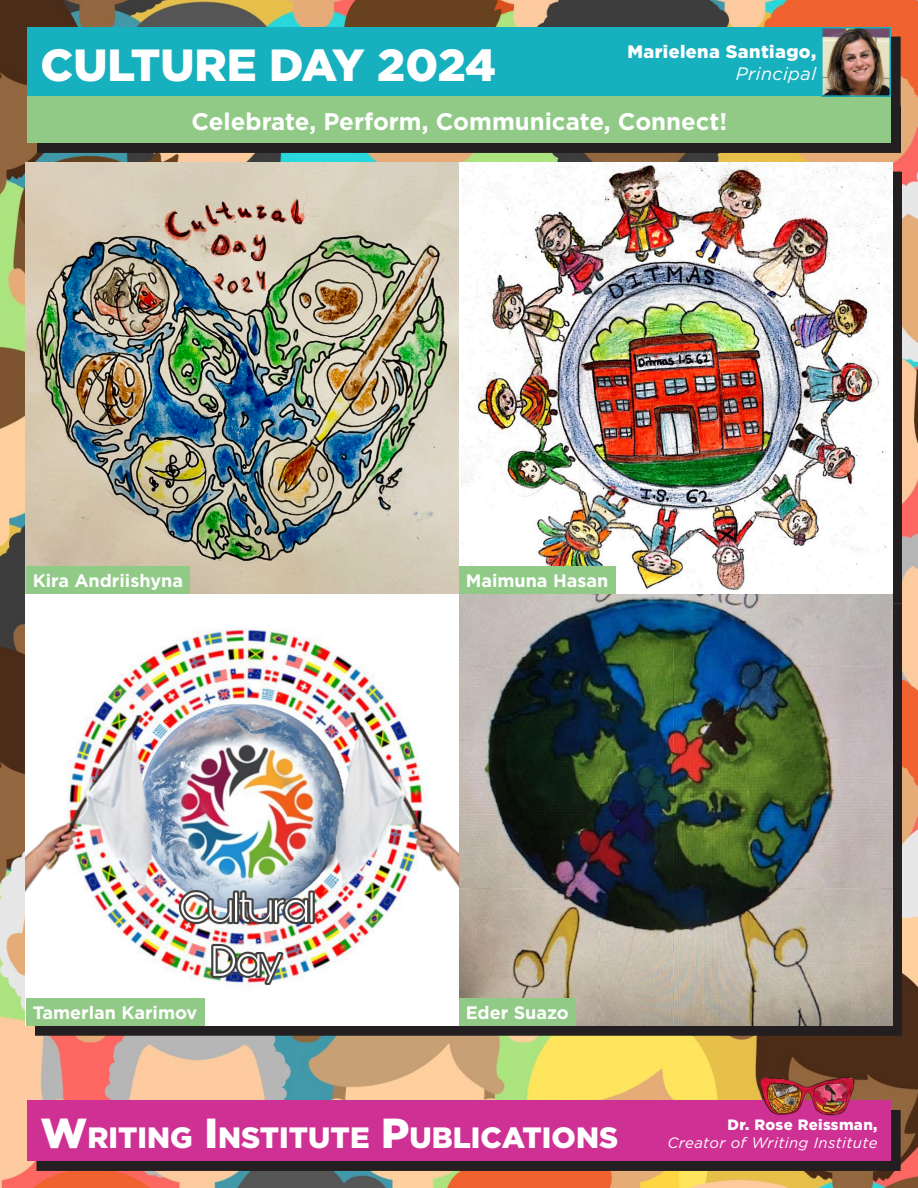
<style>
.page{position:relative;width:918px;height:1188px;background:#fff}
.page>*{position:absolute;margin:0;border:0;box-sizing:border-box;transform-origin:0 0}
.t1{font:900 45px "Gotham";color:#fff}
.t2{font:900 29.4px "Gotham";color:#fff}
.t3{font:700 24px "Gotham";color:#fff}
.t4{font:700 18px "Gotham";color:#fff}
.t5{font:900 18px/21.6px "Gotham";letter-spacing:.025em;color:#fff;text-align:right}
.t6{font:italic 15px "Gotham";letter-spacing:.025em;color:#fff}
.t7{font:900 15px "Gotham";letter-spacing:.025em;color:#fff}
.s1{font-weight:400;font-style:italic}
.s2{font-size:42px}
</style>
<div class="page">
<img style="left:0;top:0;width:918px;height:1188px">
<div style="left:27px;top:27px;width:864px;height:71px;background:#17b0be"></div>
<div style="left:36px;top:1110px;width:865px;height:61px;background:#231f20"></div>
<div style="left:27px;top:1100px;width:864px;height:61px;background:#cf3094"></div>
<div style="left:37px;top:106px;width:864px;height:47px;background:#231f20"></div>
<div style="left:28px;top:97px;width:863px;height:46px;background:#90ca86"></div>
<img style="left:26px;top:162px;width:433px;height:432px">
<div style="left:35px;top:603px;width:434px;height:433px;background:#231f20"></div>
<div style="left:26px;top:594px;width:433px;height:432px;background:#fff"></div>
<img style="left:26px;top:629px;width:433px;height:377px">
<div style="left:468px;top:171px;width:434px;height:433px;background:#231f20"></div>
<img style="left:461px;top:162px;width:431px;height:432px">
<div style="left:468px;top:603px;width:434px;height:433px;background:#231f20"></div>
<img style="left:459px;top:594px;width:433px;height:432px">
<div style="left:26px;top:566px;width:164px;height:28px;background:#90ca86"></div>
<div style="left:26px;top:998px;width:178px;height:28px;background:#90ca86"></div>
<div style="left:459px;top:998px;width:117px;height:28px;background:#90ca86"></div>
<div style="left:459px;top:566px;width:156px;height:28px;background:#90ca86"></div>
<img style="left:758px;top:1076px;width:97px;height:39px">
<img style="left:824px;top:30px;width:64px;height:64px">
<div style="left:821px;top:27px;width:70px;height:70px;border:2px solid #17b0be"></div>
<p class="t1" style="left:40px;top:34px;width:457px">CULTURE DAY 2024</p>
<p class="t5" style="left:627px;top:41px;width:190px">Marielena Santiago,<br><span class="s1">Principal</span></p>
<p class="t3" style="left:191px;top:105px;width:537px">Celebrate, Perform, Communicate, Connect!</p>
<p class="t4" style="left:33px;top:569px;width:152px">Kira Andriishyna</p>
<p class="t4" style="left:466px;top:569px;width:144px">Maimuna Hasan</p>
<p class="t4" style="left:33px;top:1001px;width:166px">Tamerlan Karimov</p>
<p class="t4" style="left:466px;top:1001px;width:105px">Eder Suazo</p>
<p class="t2" style="left:40px;top:1117px;width:579px"><span class="s2">W</span>RITING <span class="s2">I</span> NSTITUTE <span class="s2">P</span>UBLICATIONS</p>
<p class="t7" style="left:728px;top:1114px;width:151px">Dr. Rose Reissman,</p>
<p class="t6" style="left:667px;top:1133px;width:212px">Creator of Writing Institute</p>
</div>
